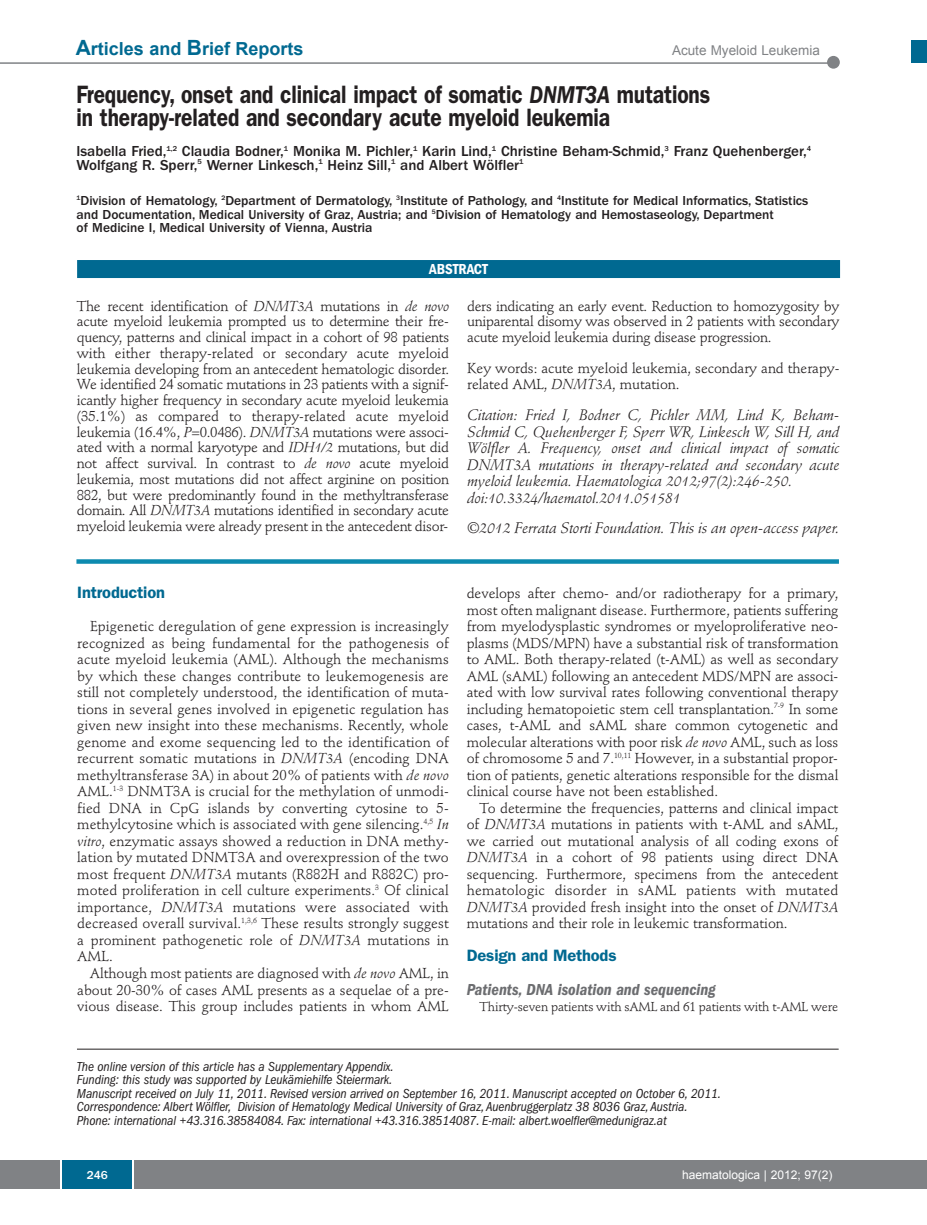
<style>
.page{position:relative;width:927px;height:1225px;background:#fff}
.page>*{position:absolute;margin:0;border:0;box-sizing:border-box;transform-origin:0 0}
.t1{font:600 25.2px/22.5px "Franklin Gothic";letter-spacing:-.005em;color:#231f20;scale:.83 1}
.t2{font:700 18px "Arial";color:#006991}
.t3{font:italic 600 condensed 16.5px "Franklin Gothic";color:#6c6d70}
.t4{font:600 16.5px "Franklin Gothic";letter-spacing:-.01em;color:#006991}
.t5{font:italic 15.15px "Stempel Schneidler";letter-spacing:-.005em;color:#231f20}
.t6{font:italic 15px/16.5px "Stempel Schneidler";letter-spacing:-.005em;color:#231f20}
.t7{font:500 15px/13.5px "Franklin Gothic";color:#231f20}
.t8{font:600 condensed 15px "Franklin Gothic";letter-spacing:-.005em;color:#fff}
.t9{font:14.25px/16.5px "Stempel Schneidler";letter-spacing:-.005em;color:#231f20;text-align:justify}
.t10{font:italic condensed 13.5px/13.5px "Franklin Gothic";letter-spacing:-.005em;color:#231f20}
.t11{font:500 13.5px/13.5px "Franklin Gothic";color:#231f20}
.t12{font:13.5px "Arial";color:#808285}
.t13{font:12.75px "Stempel Schneidler";letter-spacing:-.015em;color:#231f20}
.t14{font:12px "Arial";color:#fff}
.t15{font:500 12px "Franklin Gothic";color:#fff}
.s1{font-size:21px}
.s2{font-style:italic}
</style>
<div class="page">
<div style="left:911px;top:40px;width:16px;height:22px;background:#006991"></div>
<div style="left:910px;top:1160px;width:17px;height:28px;background:#808285"></div>
<hr style="left:0;top:62px;width:833px;height:2px;background:#808285">
<div style="left:827px;top:56px;width:13px;height:13px;background:#808285;border-radius:50%"></div>
<div style="left:0;top:1160px;width:911px;height:28px;background:#808285"></div>
<div style="left:62px;top:1160px;width:71px;height:28px;background:#006991"></div>
<hr style="left:60px;top:1160px;width:2px;height:28px;background:#fff">
<svg style="left:133px;top:1160px;width:1px;height:28px"></svg>
<hr style="left:77px;top:1049px;width:762px;height:1px;background:#231f20">
<div style="left:77px;top:260px;width:763px;height:18px;background:#006991"></div>
<div style="left:76px;top:559px;width:763px;height:5px;background:#0d8aaf"></div>
<p class="t2" style="left:76px;top:39px;width:229px"><span class="s1">A</span>rticles and <span class="s1">B</span>rief Reports</p>
<p class="t12" style="left:672px;top:43px;width:149px">Acute Myeloid Leukemia</p>
<h1 class="t1" style="left:76px;top:85px;width:765px">Frequency, onset and clinical impact of somatic <span class="s2">DNMT3A</span> mutations in therapy-related and secondary acute myeloid leukemia</h1>
<p class="t7" style="left:77px;top:145px;width:736px">Isabella Fried,<sup>1,2</sup> Claudia Bodner,<sup>1</sup> Monika M. Pichler,<sup>1</sup> Karin Lind,<sup>1</sup> Christine Beham-Schmid,<sup>3</sup> Franz Quehenberger,<sup>4<br></sup>Wolfgang R. Sperr,<sup>5</sup> Werner Linkesch,<sup>1</sup> Heinz Sill,<sup>1</sup> and Albert Wölfler<sup>1</sup></p>
<p class="t11" style="left:77px;top:195px;width:733px"><sup>1</sup>Division of Hematology, <sup>2</sup>Department of Dermatology, <sup>3</sup>Institute of Pathology, and <sup>4</sup>Institute for Medical Informatics, Statistics and Documentation, Medical University of Graz, Austria; and <sup>5</sup>Division of Hematology and Hemostaseology, Department<br>of Medicine I, Medical University of Vienna, Austria</p>
<p class="t8" style="left:429px;top:264px;width:60px">ABSTRACT</p>
<p class="t9" style="left:77px;top:299px;width:374px;line-height:15.8px">The recent identification of <span class="s2">DNMT3A</span> mutations in <span class="s2">de novo </span>acute myeloid leukemia prompted us to determine their fre&shy;quency, patterns and clinical impact in a cohort of 98 patients with either therapy-related or secondary acute myeloid leukemia developing from an antecedent hematologic disorder.<br>We identified 24 somatic mutations in 23 patients with a signif&shy;icantly higher frequency in secondary acute myeloid leukemia (35.1%) as compared to therapy-related acute myeloid leukemia (16.4%, <span class="s2">P</span>=0.0486). <span class="s2">DNMT3A</span> mutations were associ&shy;ated with a normal karyotype and <span class="s2">IDH1/2</span> mutations, but did not affect survival. In contrast to <span class="s2">de novo</span> acute myeloid leukemia, most mutations did not affect arginine on position 882, but were predominantly found in the methyltransferase domain. All <span class="s2">DNMT3A</span> mutations identified in secondary acute myeloid leukemia were already present in the antecedent disor-</p>
<p class="t9" style="left:467px;top:299px;width:374px;line-height:15.8px">ders indicating an early event. Reduction to homozygosity by uniparental disomy was observed in 2 patients with secondary acute myeloid leukemia during disease progression.</p>
<p class="t9" style="left:467px;top:361px;width:374px;line-height:15.8px">Key words: acute myeloid leukemia, secondary and therapy&shy;related AML, <span class="s2">DNMT3A</span>, mutation.</p>
<p class="t6" style="left:467px;top:408px;width:374px">Citation: Fried I, Bodner C, Pichler MM, Lind K, Beham-Schmid C, Quehenberger F, Sperr WR, Linkesch W, Sill H, and Wölfler A. Frequency, onset and clinical impact of somatic DNMT3A mutations in therapy-related and secondary acute myeloid leukemia. Haematologica 2012;97(2):246-250. doi:10.3324/haematol.2011.051581</p>
<p class="t5" style="left:467px;top:521px;width:374px">©2012 Ferrata Storti Foundation. This is an open-access paper.</p>
<p class="t4" style="left:77px;top:587px;width:89px">Introduction</p>
<p class="t9" style="left:77px;top:619px;width:373px;text-indent:13px">Epigenetic deregulation of gene expression is increasingly recognized as being fundamental for the pathogenesis of acute myeloid leukemia (AML). Although the mechanisms by which these changes contribute to leukemogenesis are still not completely understood, the identification of muta&shy;tions in several genes involved in epigenetic regulation has given new insight into these mechanisms. Recently, whole genome and exome sequencing led to the identification of recurrent somatic mutations in <span class="s2">DNMT3A</span> (encoding DNA methyltransferase 3A) in about 20% of patients with <span class="s2">de novo </span>AML.<sup>1-3</sup> DNMT3A is crucial for the methylation of unmodi&shy;fied DNA in CpG islands by converting cytosine to 5- methylcytosine which is associated with gene silencing.<sup>4,5</sup> <span class="s2">In vitro</span>, enzymatic assays showed a reduction in DNA methy&shy;lation by mutated DNMT3A and overexpression of the two most frequent <span class="s2">DNMT3A</span> mutants (R882H and R882C) pro&shy;moted proliferation in cell culture experiments.<sup>3</sup> Of clinical importance, <span class="s2">DNMT3A</span> mutations were associated with decreased overall survival.<sup>1,3,6</sup> These results strongly suggest a prominent pathogenetic role of <span class="s2">DNMT3A</span> mutations in AML.</p>
<p class="t9" style="left:77px;top:966px;width:373px;text-indent:13px">Although most patients are diagnosed with <span class="s2">de novo</span> AML, in about 20-30% of cases AML presents as a sequelae of a pre&shy;vious disease. This group includes patients in whom AML</p>
<p class="t9" style="left:467px;top:586px;width:373px">develops after chemo- and/or radiotherapy for a primary, most often malignant disease. Furthermore, patients suffering from myelodysplastic syndromes or myeloproliferative neo&shy;plasms (MDS/MPN) have a substantial risk of transformation to AML. Both therapy-related (t-AML) as well as secondary AML (sAML) following an antecedent MDS/MPN are associ&shy;ated with low survival rates following conventional therapy including hematopoietic stem cell transplantation.<sup>7-9</sup> In some cases, t-AML and sAML share common cytogenetic and molecular alterations with poor risk <span class="s2">de novo</span> AML, such as loss of chromosome 5 and 7.<sup>10,11</sup> However, in a substantial propor&shy;tion of patients, genetic alterations responsible for the dismal clinical course have not been established.</p>
<p class="t9" style="left:467px;top:801px;width:373px;text-indent:13px">To determine the frequencies, patterns and clinical impact of <span class="s2">DNMT3A</span> mutations in patients with t-AML and sAML, we carried out mutational analysis of all coding exons of <span class="s2">DNMT3A</span> in a cohort of 98 patients using direct DNA sequencing. Furthermore, specimens from the antecedent hematologic disorder in sAML patients with mutated <span class="s2">DNMT3A</span> provided fresh insight into the onset of <span class="s2">DNMT3A </span>mutations and their role in leukemic transformation.</p>
<p class="t4" style="left:467px;top:950px;width:151px">Design and Methods</p>
<p class="t3" style="left:467px;top:983px;width:251px">Patients, DNA isolation and sequencing</p>
<p class="t13" style="left:480px;top:1001px;width:360px">Thirty-seven patients with sAML and 61 patients with t-AML were</p>
<p class="t10" style="left:77px;top:1060px;width:646px">The online version of this article has a Supplementary Appendix.<br>Funding: this study was supported by Leukämiehilfe Steiermark.<br>Manuscript received on July 11, 2011. Revised version arrived on September 16, 2011. Manuscript accepted on October 6, 2011.<br>Correspondence: Albert Wölfler, Division of Hematology Medical University of Graz, Auenbruggerplatz 38 8036 Graz, Austria.<br>Phone: international +43.316.38584084. Fax: international +43.316.38514087. E-mail: albert.woelfler@medunigraz.at</p>
<p class="t15" style="left:87px;top:1171px;width:23px">246</p>
<p class="t14" style="left:682px;top:1167px;width:152px">haematologica | 2012; 97(2)</p>
</div>
